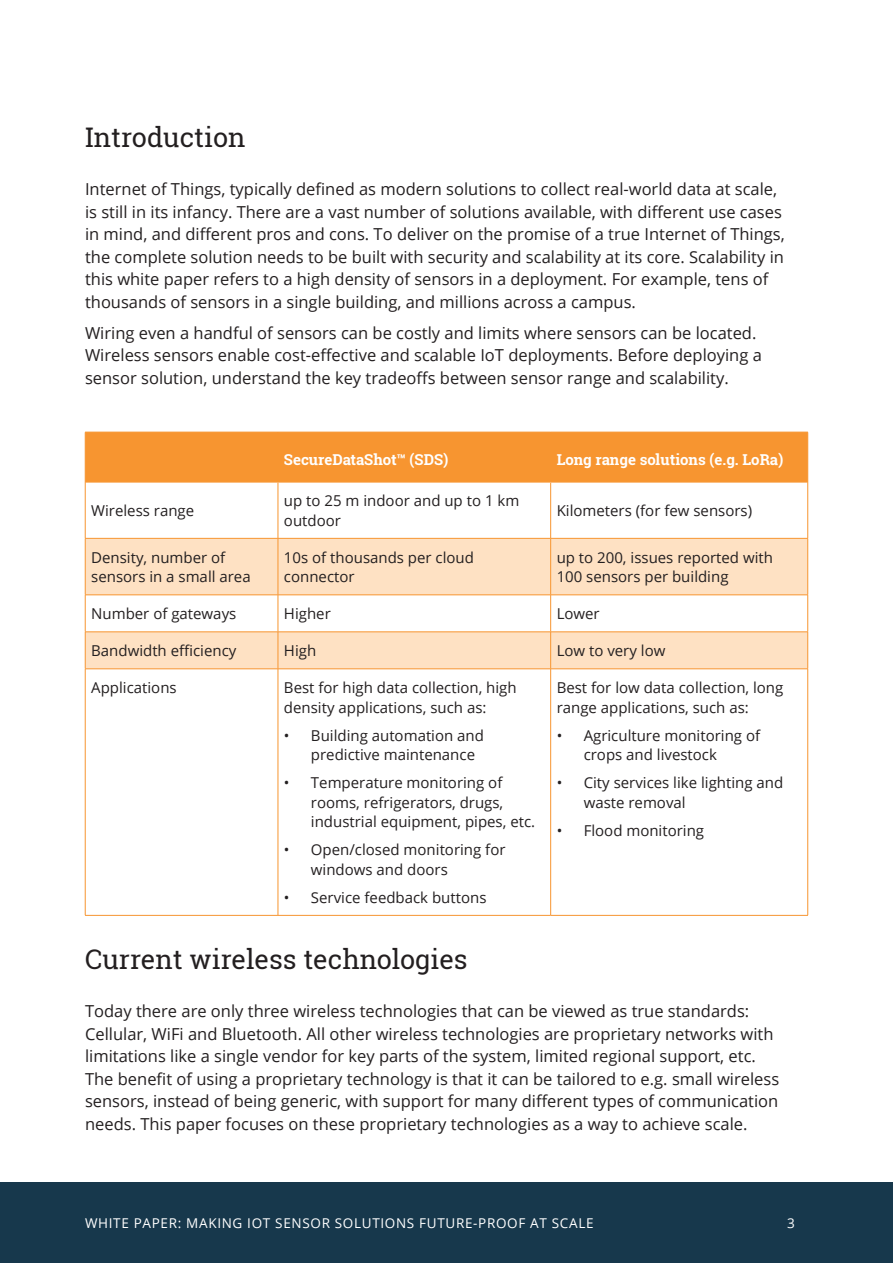
<style>
.page{position:relative;width:893px;height:1263px;background:#fff}
.page>*{position:absolute;margin:0;border:0;box-sizing:border-box;transform-origin:0 0}
.t1{font:27px "Roboto Slab";color:#231f20}
.Copy{font:16.5px/22.5px "Open Sans";color:#231f20}
.Copy-2{font:15px/19.5px "Open Sans";color:#231f20}
.Copy-3{font:700 15px "Roboto Slab";color:#fff}
.t2{font:13.5px "Open Sans";letter-spacing:.05em;color:#fff}
</style>
<div class="page">
<div style="left:0;top:1182px;width:893px;height:81px;background:#17384c"></div>
<div style="left:86px;top:433px;width:721px;height:48px;background:#f79530"></div>
<svg style="left:86px;top:539px;width:721px;height:129px;fill:#fee1c3"></svg>
<hr style="left:278px;top:432px;width:1px;height:49px;background:#f79530">
<hr style="left:550px;top:432px;width:1px;height:49px;background:#f79530">
<hr style="left:85px;top:482px;width:1px;height:56px;background:#f79530">
<hr style="left:278px;top:483px;width:1px;height:55px;background:#f79530">
<hr style="left:550px;top:483px;width:1px;height:55px;background:#f79530">
<hr style="left:807px;top:482px;width:1px;height:56px;background:#f79530">
<hr style="left:85px;top:538px;width:193px;height:1px;background:#f79530">
<hr style="left:85px;top:538px;width:1px;height:57px;background:#f79530">
<hr style="left:278px;top:538px;width:273px;height:1px;background:#f79530">
<hr style="left:278px;top:538px;width:1px;height:57px;background:#f79530">
<hr style="left:551px;top:538px;width:257px;height:1px;background:#f79530">
<hr style="left:550px;top:538px;width:1px;height:57px;background:#f79530">
<hr style="left:807px;top:538px;width:1px;height:57px;background:#f79530">
<hr style="left:85px;top:595px;width:193px;height:1px;background:#f79530">
<hr style="left:85px;top:595px;width:1px;height:37px;background:#f79530">
<hr style="left:278px;top:595px;width:273px;height:1px;background:#f79530">
<hr style="left:278px;top:595px;width:1px;height:37px;background:#f79530">
<hr style="left:551px;top:595px;width:257px;height:1px;background:#f79530">
<hr style="left:550px;top:595px;width:1px;height:37px;background:#f79530">
<hr style="left:807px;top:595px;width:1px;height:37px;background:#f79530">
<hr style="left:85px;top:632px;width:193px;height:1px;background:#f79530">
<hr style="left:85px;top:632px;width:1px;height:37px;background:#f79530">
<hr style="left:278px;top:632px;width:273px;height:1px;background:#f79530">
<hr style="left:278px;top:632px;width:1px;height:37px;background:#f79530">
<hr style="left:551px;top:632px;width:257px;height:1px;background:#f79530">
<hr style="left:550px;top:632px;width:1px;height:37px;background:#f79530">
<hr style="left:807px;top:632px;width:1px;height:37px;background:#f79530">
<hr style="left:85px;top:668px;width:193px;height:1px;background:#f79530">
<hr style="left:85px;top:669px;width:1px;height:246px;background:#f79530">
<hr style="left:278px;top:668px;width:273px;height:1px;background:#f79530">
<hr style="left:278px;top:669px;width:1px;height:246px;background:#f79530">
<hr style="left:551px;top:668px;width:257px;height:1px;background:#f79530">
<hr style="left:550px;top:669px;width:1px;height:246px;background:#f79530">
<hr style="left:807px;top:669px;width:1px;height:246px;background:#f79530">
<hr style="left:85px;top:915px;width:193px;height:1px;background:#f79530">
<hr style="left:278px;top:915px;width:273px;height:1px;background:#f79530">
<hr style="left:551px;top:915px;width:257px;height:1px;background:#f79530">
<hr style="left:85px;top:432px;width:193px;height:1px;background:#f79530">
<hr style="left:85px;top:432px;width:1px;height:50px;background:#f79530">
<hr style="left:278px;top:432px;width:273px;height:1px;background:#f79530">
<hr style="left:551px;top:432px;width:257px;height:1px;background:#f79530">
<hr style="left:807px;top:432px;width:1px;height:50px;background:#f79530">
<hr style="left:85px;top:481px;width:193px;height:2px;background:#f79530">
<hr style="left:278px;top:481px;width:273px;height:2px;background:#f79530">
<hr style="left:551px;top:481px;width:256px;height:2px;background:#f79530">
<h1 class="t1" style="left:85px;top:119px;width:162px">Introduction</h1>
<p class="Copy" style="left:85px;top:178px;width:701px">Internet of Things, typically defined as modern solutions to collect real-world data at scale, is still in its infancy. There are a vast number of solutions available, with different use cases in mind, and different pros and cons. To deliver on the promise of a true Internet of Things, the complete solution needs to be built with security and scalability at its core. Scalability in this white paper refers to a high density of sensors in a deployment. For example, tens of thousands of sensors in a single building, and millions across a campus.</p>
<p class="Copy" style="left:85px;top:321px;width:678px">Wiring even a handful of sensors can be costly and limits where sensors can be located.<br>Wireless sensors enable cost-effective and scalable IoT deployments. Before deploying a sensor solution, understand the key tradeoffs between sensor range and scalability.</p>
<p class="Copy-3" style="left:284px;top:449px;width:166px">SecureDataShot™ (SDS)</p>
<p class="Copy-3" style="left:557px;top:449px;width:228px">Long range solutions (e.g. LoRa)</p>
<p class="Copy-2" style="left:91px;top:500px;width:104px">Wireless range</p>
<p class="Copy-2" style="left:284px;top:490px;width:237px">up to 25 m indoor and up to 1 km outdoor</p>
<p class="Copy-2" style="left:557px;top:500px;width:197px">Kilometers (for few sensors)</p>
<p class="Copy-2" style="left:91px;top:547px;width:161px">Density, number of sensors in a small area</p>
<p class="Copy-2" style="left:284px;top:547px;width:192px">10s of thousands per cloud connector</p>
<p class="Copy-2" style="left:557px;top:547px;width:218px">up to 200, issues reported with<br>100 sensors per building</p>
<p class="Copy-2" style="left:91px;top:603px;width:147px">Number of gateways</p>
<p class="Copy-2" style="left:284px;top:603px;width:48px">Higher</p>
<p class="Copy-2" style="left:557px;top:603px;width:45px">Lower</p>
<p class="Copy-2" style="left:91px;top:640px;width:147px">Bandwidth efficiency</p>
<p class="Copy-2" style="left:284px;top:640px;width:34px">High</p>
<p class="Copy-2" style="left:557px;top:640px;width:110px">Low to very low</p>
<p class="Copy-2" style="left:91px;top:677px;width:87px">Applications</p>
<p class="Copy-2" style="left:284px;top:677px;width:234px">Best for high data collection, high density applications, such as:</p>
<p class="Copy-2" style="left:311px;top:725px;width:175px;text-indent:-27px">• Building automation and predictive maintenance</p>
<p class="Copy-2" style="left:311px;top:772px;width:226px;text-indent:-27px">• Temperature monitoring of rooms, refrigerators, drugs, industrial equipment, pipes, etc.</p>
<p class="Copy-2" style="left:311px;top:839px;width:196px;text-indent:-27px">• Open/closed monitoring for windows and doors</p>
<p class="Copy-2" style="left:284px;top:887px;width:204px">• Service feedback buttons</p>
<p class="Copy-2" style="left:557px;top:677px;width:228px">Best for low data collection, long range applications, such as:</p>
<p class="Copy-2" style="left:584px;top:725px;width:178px;text-indent:-27px">• Agriculture monitoring of crops and livestock</p>
<p class="Copy-2" style="left:584px;top:772px;width:201px;text-indent:-27px">• City services like lighting and waste removal</p>
<p class="Copy-2" style="left:557px;top:820px;width:149px">• Flood monitoring</p>
<h1 class="t1" style="left:85px;top:941px;width:384px">Current wireless technologies</h1>
<p class="Copy" style="left:85px;top:999px;width:696px">Today there are only three wireless technologies that can be viewed as true standards:<br>Cellular, WiFi and Bluetooth. All other wireless technologies are proprietary networks with limitations like a single vendor for key parts of the system, limited regional support, etc.<br>The benefit of using a proprietary technology is that it can be tailored to e.g. small wireless sensors, instead of being generic, with support for many different types of communication needs. This paper focuses on these proprietary technologies as a way to achieve scale.</p>
<p class="t2" style="left:85px;top:1214px;width:510px">WHITE PAPER: MAKING IOT SENSOR SOLUTIONS FUTURE-PROOF AT SCALE</p>
<p class="t2" style="left:787px;top:1214px;width:9px">3</p>
</div>
